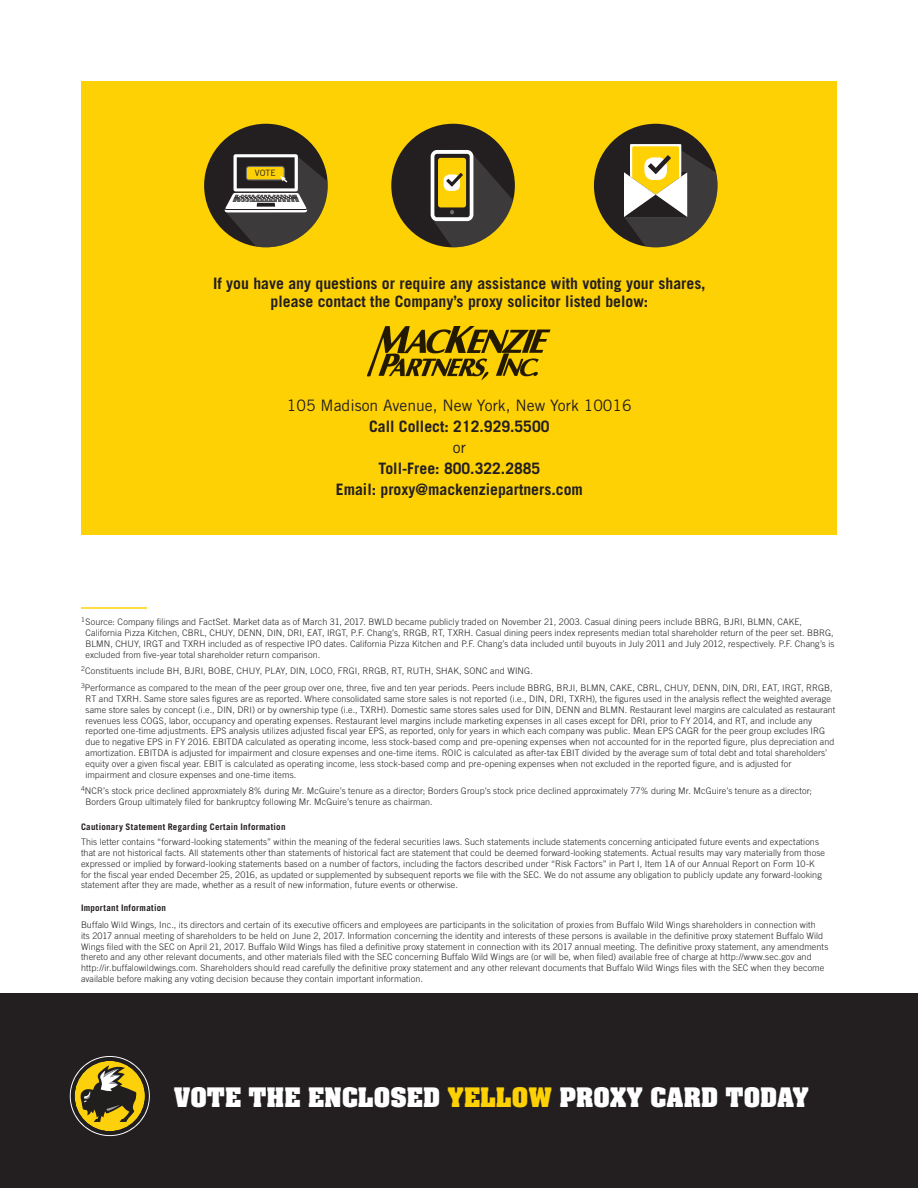
<style>
.page{position:relative;width:918px;height:1188px;background:#fff}
.page>*{position:absolute;margin:0;border:0;box-sizing:border-box;transform-origin:0 0}
.Header__Level_1{font:700 22.8px "Aachen Std";letter-spacing:.01em;color:#fff}
.t1{font:700 15.75px/21px "Trade Gothic LT Std";color:#231f20;text-align:center}
.t2{font:15.75px "Trade Gothic LT Std";color:#231f20}
.t3{font:300 9px/10.8px "Trade Gothic LT Std";letter-spacing:.01em;color:#231f20}
.t4{font:700 9px "Trade Gothic LT Std";letter-spacing:.03em;color:#231f20}
.t5{font:8.7px "Trade Gothic LT Std";color:#231f20}
.s1{font-weight:400}
.s2{color:#fed105}
</style>
<div class="page">
<hr style="left:81px;top:607px;width:66px;height:2px;background:#fed105">
<div style="left:81px;top:81px;width:756px;height:454px;background:#fed105"></div>
<div style="left:594px;top:124px;width:124px;height:123px;background:#231f20;border-radius:50%"></div>
<svg style="left:624px;top:144px;width:94px;height:103px;fill:#3d3a3c"></svg>
<svg style="left:624px;top:144px;width:63px;height:73px"></svg>
<div style="left:204px;top:124px;width:124px;height:123px;background:#231f20;border-radius:50%"></div>
<svg style="left:224px;top:154px;width:104px;height:93px"></svg>
<div style="left:391px;top:124px;width:124px;height:123px;background:#231f20;border-radius:50%"></div>
<img style="left:367px;top:327px;width:184px;height:54px">
<div style="left:0;top:994px;width:918px;height:194px;background:#231f20"></div>
<svg style="left:431px;top:150px;width:84px;height:97px"></svg>
<svg style="left:70px;top:1056px;width:80px;height:80px"></svg>
<p class="t5" style="left:255px;top:168px;width:23px">VOTE</p>
<p class="t1" style="left:213px;top:273px;width:494px">If you have any questions or require any assistance with voting your shares,</p>
<p class="t1" style="left:271px;top:291px;width:379px">please contact the Company’s proxy solicitor listed below:</p>
<p class="t2" style="left:287px;top:396px;width:346px">105 Madison Avenue, New York, New York 10016</p>
<p class="t1" style="left:369px;top:416px;width:182px">Call Collect: 212.929.5500 <span class="s1">or<br></span>Toll-Free: 800.322.2885</p>
<p class="t1" style="left:336px;top:479px;width:249px">Email: proxy@mackenziepartners.com</p>
<p class="t3" style="left:86px;top:617px;width:751px;text-indent:-4px"><sup>1</sup>Source: Company filings and FactSet. Market data as of March 31, 2017. BWLD became publicly traded on November 21, 2003. Casual dining peers include BBRG, BJRI, BLMN, CAKE, California Pizza Kitchen, CBRL, CHUY, DENN, DIN, DRI, EAT, IRGT, P.F. Chang’s, RRGB, RT, TXRH. Casual dining peers index represents median total shareholder return of the peer set. BBRG, BLMN, CHUY, IRGT and TXRH included as of respective IPO dates. California Pizza Kitchen and P.F. Chang’s data included until buyouts in July 2011 and July 2012, respectively. P.F. Chang’s is excluded from five-year total shareholder return comparison.</p>
<p class="t3" style="left:81px;top:666px;width:453px"><sup>2</sup>Constituents include BH, BJRI, BOBE, CHUY, PLAY, DIN, LOCO, FRGI, RRGB, RT, RUTH, SHAK, SONC and WING.</p>
<p class="t3" style="left:86px;top:683px;width:751px;text-indent:-4px"><sup>3</sup>Performance as compared to the mean of the peer group over one, three, five and ten year periods. Peers include BBRG, BRJI, BLMN, CAKE, CBRL, CHUY, DENN, DIN, DRI, EAT, IRGT, RRGB, RT and TXRH. Same store sales figures are as reported. Where consolidated same store sales is not reported (i.e., DIN, DRI, TXRH), the figures used in the analysis reflect the weighted average same store sales by concept (i.e., DIN, DRI) or by ownership type (i.e., TXRH). Domestic same stores sales used for DIN, DENN and BLMN. Restaurant level margins are calculated as restaurant revenues less COGS, labor, occupancy and operating expenses. Restaurant level margins include marketing expenses in all cases except for DRI, prior to FY 2014, and RT, and include any reported one-time adjustments. EPS analysis utilizes adjusted fiscal year EPS, as reported, only for years in which each company was public. Mean EPS CAGR for the peer group excludes IRG due to negative EPS in FY 2016. EBITDA calculated as operating income, less stock-based comp and pre-opening expenses when not accounted for in the reported figure, plus depreciation and amortization. EBITDA is adjusted for impairment and closure expenses and one-time items. ROIC is calculated as after-tax EBIT divided by the average sum of total debt and total shareholders’ equity over a given fiscal year. EBIT is calculated as operating income, less stock-based comp and pre-opening expenses when not excluded in the reported figure, and is adjusted for impairment and closure expenses and one-time items.</p>
<p class="t3" style="left:86px;top:786px;width:728px;text-indent:-4px"><sup>4</sup>NCR’s stock price declined approxmiately 8% during Mr. McGuire’s tenure as a director; Borders Group’s stock price declined approximately 77% during Mr. McGuire’s tenure as a director;<br>Borders Group ultimately filed for bankruptcy following Mr. McGuire’s tenure as chairman.</p>
<p class="t4" style="left:81px;top:821px;width:206px">Cautionary Statement Regarding Certain Information</p>
<p class="t3" style="left:81px;top:837px;width:746px">This letter contains “forward-looking statements” within the meaning of the federal securities laws. Such statements include statements concerning anticipated future events and expectations that are not historical facts. All statements other than statements of historical fact are statement that could be deemed forward-looking statements. Actual results may vary materially from those expressed or implied by forward-looking statements based on a number of factors, including the factors described under “Risk Factors” in Part I, Item 1A of our Annual Report on Form 10-K for the fiscal year ended December 25, 2016, as updated or supplemented by subsequent reports we file with the SEC. We do not assume any obligation to publicly update any forward-looking statement after they are made, whether as a result of new information, future events or otherwise.</p>
<p class="t4" style="left:81px;top:903px;width:86px">Important Information</p>
<p class="t3" style="left:81px;top:919px;width:749px">Buffalo Wild Wings, Inc., its directors and certain of its executive officers and employees are participants in the solicitation of proxies from Buffalo Wild Wings shareholders in connection with<br>its 2017 annual meeting of shareholders to be held on June 2, 2017. Information concerning the identity and interests of these persons is available in the definitive proxy statement Buffalo Wild Wings filed with the SEC on April 21, 2017. Buffalo Wild Wings has filed a definitive proxy statement in connection with its 2017 annual meeting. The definitive proxy statement, any amendments thereto and any other relevant documents, and other materials filed with the SEC concerning Buffalo Wild Wings are (or will be, when filed) available free of charge at http://www.sec.gov and http://ir.buffalowildwings.com. Shareholders should read carefully the definitive proxy statement and any other relevant documents that Buffalo Wild Wings files with the SEC when they become available before making any voting decision because they contain important information.</p>
<p class="Header__Level_1" style="left:174px;top:1081px;width:636px">VOTE THE ENCLOSED <span class="s2">YELLOW</span> PROXY CARD TODAY</p>
</div>
